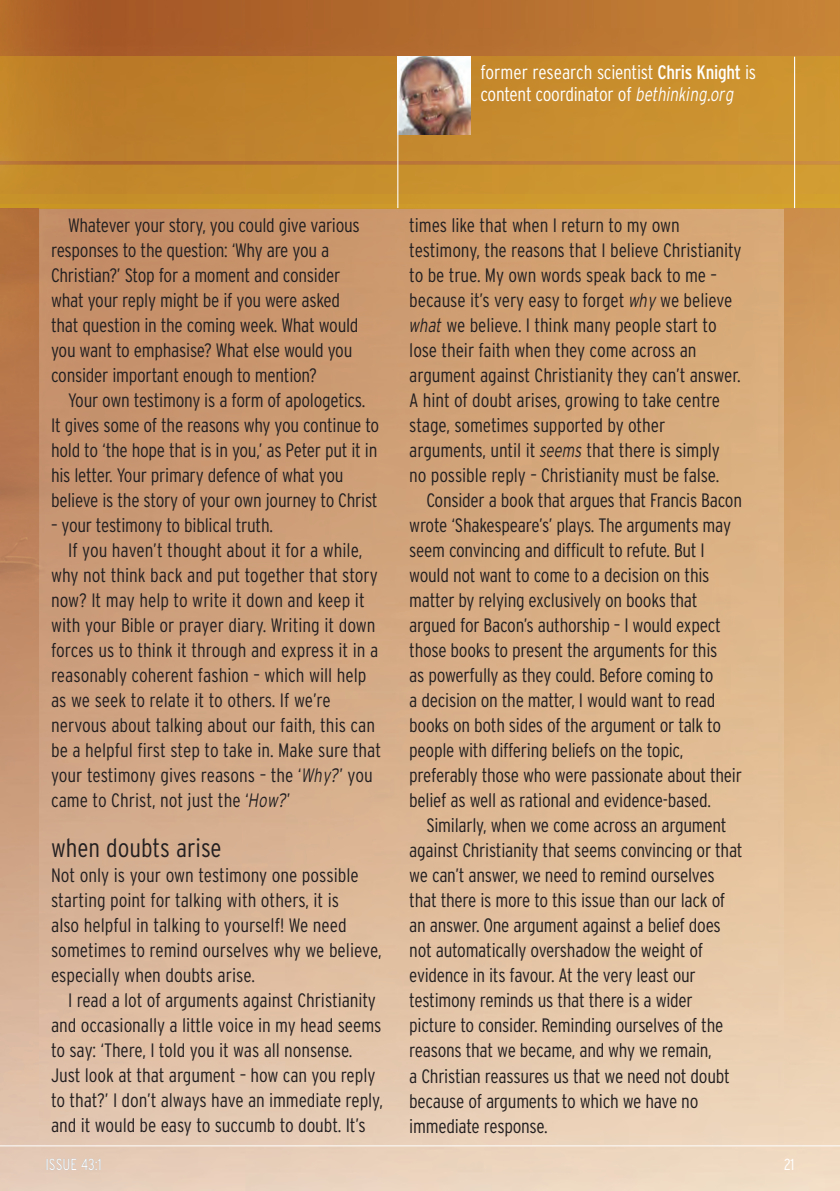
<style>
.page{position:relative;width:840px;height:1191px;background:#fff}
.page>*{position:absolute;margin:0;border:0;box-sizing:border-box;transform-origin:0 0}
.t1{font:300 condensed 26px "Interstate";color:#231f20}
.t2{font:300 condensed 19.4px/25px "Interstate";letter-spacing:-.015em;color:#231f20}
.t3{font:300 condensed 19.4px/22px "Interstate";letter-spacing:-.015em;color:#fff}
.t4{font:300 condensed 16px "Interstate";color:#fff}
.s1{font-weight:400}
.s2{font-style:italic;font-stretch:normal}
</style>
<div class="page">
<img style="left:0;top:0;width:839px;height:28px">
<img style="left:0;top:28px;width:839px;height:1163px">
<img style="left:40px;top:209px;width:742px;height:936px">
<hr style="left:0;top:1145px;width:839px;height:1px;background:#fff">
<img style="left:0;top:57px;width:839px;height:104px">
<img style="left:0;top:165px;width:839px;height:42px">
<img style="left:782px;top:208px;width:57px;height:1px">
<img style="left:0;top:208px;width:40px;height:1px">
<img style="left:40px;top:208px;width:742px;height:1px">
<img style="left:398px;top:57px;width:72px;height:77px">
<hr style="left:397px;top:57px;width:1px;height:151px;background:#fff">
<hr style="left:793px;top:57px;width:1px;height:151px;background:#fff">
<p class="t3" style="left:480px;top:61px;width:277px">former research scientist <span class="s1">Chris Knight</span> is content coordinator of <span class="s2">bethinking.org</span></p>
<p class="t2" style="left:51px;top:213px;width:310px;text-indent:17px">Whatever your story, you could give various responses to the question: ‘Why are you a Christian?’ Stop for a moment and consider what your reply might be if you were asked that question in the coming week. What would you want to emphasise? What else would you consider important enough to mention?</p>
<p class="t2" style="left:51px;top:388px;width:329px;text-indent:17px">Your own testimony is a form of apologetics.<br>It gives some of the reasons why you continue to hold to ‘the hope that is in you,’ as Peter put it in his letter. Your primary defence of what you believe is the story of your own journey to Christ</p>
<p class="t2" style="left:51px;top:513px;width:223px">– your testimony to biblical truth.</p>
<p class="t2" style="left:68px;top:538px;width:295px">If you haven’t thought about it for a while,</p>
<p class="t2" style="left:51px;top:563px;width:328px">why not think back and put together that story</p>
<p class="t2" style="left:51px;top:588px;width:315px">now? It may help to write it down and keep it</p>
<p class="t2" style="left:51px;top:613px;width:326px">with your Bible or prayer diary. Writing it down</p>
<p class="t2" style="left:51px;top:638px;width:328px">forces us to think it through and express it in a</p>
<p class="t2" style="left:51px;top:663px;width:317px">reasonably coherent fashion – which will help</p>
<p class="t2" style="left:51px;top:688px;width:281px">as we seek to relate it to others. If we’re</p>
<p class="t2" style="left:51px;top:713px;width:325px">nervous about talking about our faith, this can</p>
<p class="t2" style="left:51px;top:738px;width:331px">be a helpful first step to take in. Make sure that</p>
<p class="t2" style="left:51px;top:763px;width:323px">your testimony gives reasons – the ‘<span class="s2">Why?</span>’ you</p>
<p class="t2" style="left:51px;top:788px;width:241px">came to Christ, not just the ‘<span class="s2">How?</span>’</p>
<h1 class="t1" style="left:51px;top:833px;width:172px">when doubts arise</h1>
<p class="t2" style="left:51px;top:863px;width:332px">Not only is your own testimony one possible starting point for talking with others, it is<br>also helpful in talking to yourself! We need sometimes to remind ourselves why we believe, especially when doubts arise.</p>
<p class="t2" style="left:51px;top:988px;width:333px;text-indent:17px">I read a lot of arguments against Christianity and occasionally a little voice in my head seems to say: ‘There, I told you it was all nonsense.<br>Just look at that argument – how can you reply to that?’ I don’t always have an immediate reply, and it would be easy to succumb to doubt. It’s</p>
<p class="t4" style="left:45px;top:1154px;width:58px">ISSUE 43:1</p>
<p class="t2" style="left:409px;top:213px;width:334px">times like that when I return to my own testimony, the reasons that I believe Christianity to be true. My own words speak back to me – because it’s very easy to forget <span class="s2">why</span> we believe <span class="s2">what</span> we believe. I think many people start to lose their faith when they come across an argument against Christianity they can’t answer.<br>A hint of doubt arises, growing to take centre stage, sometimes supported by other arguments, until it <span class="s2">seems</span> that there is simply no possible reply – Christianity must be false.</p>
<p class="t2" style="left:409px;top:488px;width:334px;text-indent:17px">Consider a book that argues that Francis Bacon wrote ‘Shakespeare’s’ plays. The arguments may seem convincing and difficult to refute. But I would not want to come to a decision on this matter by relying exclusively on books that argued for Bacon’s authorship – I would expect those books to present the arguments for this<br>as powerfully as they could. Before coming to<br>a decision on the matter, I would want to read books on both sides of the argument or talk to people with differing beliefs on the topic, preferably those who were passionate about their belief as well as rational and evidence-based.</p>
<p class="t2" style="left:409px;top:813px;width:335px;text-indent:17px">Similarly, when we come across an argument against Christianity that seems convincing or that we can’t answer, we need to remind ourselves that there is more to this issue than our lack of an answer. One argument against a belief does not automatically overshadow the weight of evidence in its favour. At the very least our testimony reminds us that there is a wider picture to consider. Reminding ourselves of the reasons that we became, and why we remain,<br>a Christian reassures us that we need not doubt because of arguments to which we have no immediate response.</p>
<p class="t4" style="left:783px;top:1154px;width:12px">21</p>
</div>
